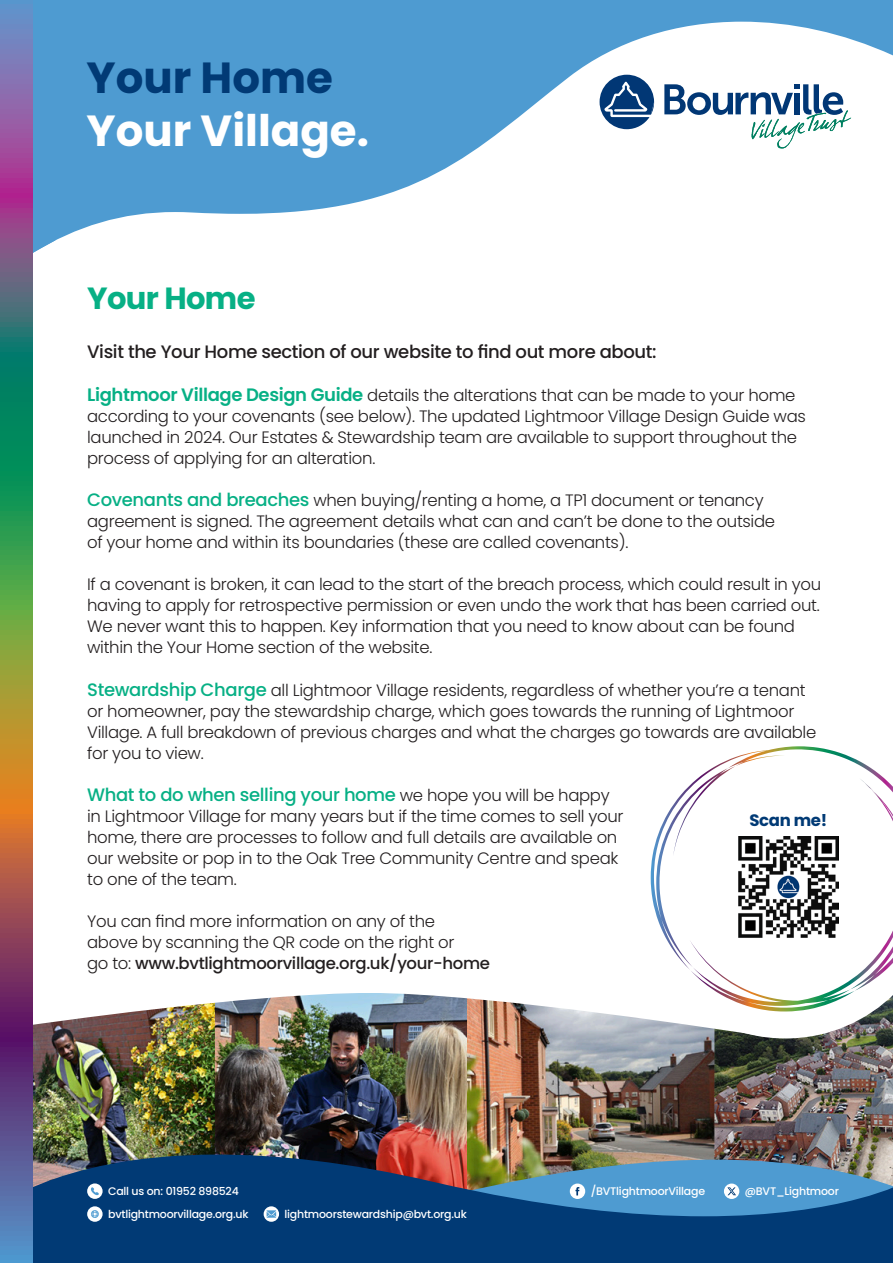
<style>
.page{position:relative;width:893px;height:1263px;background:#fff}
.page>*{position:absolute;margin:0;border:0;box-sizing:border-box;transform-origin:0 0}
.t1{font:700 43.5px/52.5px "Poppins";color:#fff}
.t2{font:700 30.6px "Poppins";letter-spacing:-.02em;color:#07b085}
.Body{font:500 18px "Poppins";letter-spacing:-.02em;color:#231f20}
.Body-2{font:500 18px "Poppins";letter-spacing:-.02em;color:#07b085}
.Body-3{font:300 16.5px/21px "Poppins";letter-spacing:-.02em;color:#231f20}
.Body-4{font:700 16.5px "Poppins";letter-spacing:-.02em;color:#013a75}
.Body-5{font:500 10.95px "Poppins";letter-spacing:-.02em;color:#fff}
.s1{color:#013a75}
.s2{font-weight:600;font-size:18px;color:#07b085}
.s3{font-weight:500;font-size:18px;color:#07b085}
.s4{font-weight:300;font-size:16.5px;color:#231f20}
.s5{font-weight:500}
</style>
<div class="page">
<img style="left:33px;top:1037px;width:860px;height:117px">
<img style="left:33px;top:993px;width:597px;height:44px">
<img style="left:630px;top:870px;width:263px;height:168px">
<svg style="left:651px;top:746px;width:242px;height:224px"></svg>
<svg style="left:33px;top:1154px;width:860px;height:109px;background:#1f507f"></svg>
<svg style="left:33px;top:0;width:860px;height:253px;fill:#4e9bd1"></svg>
<svg style="left:600px;top:75px;width:54px;height:54px"></svg>
<svg style="left:664px;top:84px;width:187px;height:65px"></svg>
<svg style="left:87px;top:1206px;width:16px;height:16px"></svg>
<svg style="left:91px;top:1210px;width:8px;height:8px"></svg>
<svg style="left:87px;top:1183px;width:16px;height:16px"></svg>
<svg style="left:264px;top:1206px;width:15px;height:16px"></svg>
<svg style="left:570px;top:1183px;width:15px;height:16px"></svg>
<svg style="left:724px;top:1183px;width:15px;height:16px"></svg>
<img style="left:738px;top:837px;width:101px;height:101px">
<svg style="left:727px;top:1187px;width:9px;height:8px"></svg>
<svg style="left:575px;top:1187px;width:4px;height:8px"></svg>
<svg style="left:91px;top:1187px;width:8px;height:8px"></svg>
<svg style="left:266px;top:1210px;width:10px;height:8px"></svg>
<div style="left:0;top:0;width:566px;height:40px;background:#4e9bd1"></div>
<svg style="left:774px;top:0;width:119px;height:40px"></svg>
<svg style="left:0;top:4px;width:33px;height:1259px;background:#6e6d6d"></svg>
<p class="t1" style="left:87px;top:52px;width:284px"><span class="s1">Your Home<br></span>Your Village.</p>
<p class="t2" style="left:87px;top:280px;width:170px">Your Home</p>
<p class="Body" style="left:87px;top:341px;width:571px">Visit the Your Home section of our website to find out more about:</p>
<p class="Body-3" style="left:87px;top:384px;width:720px"><span class="s2">Lightmoor Village Design Guide</span> details the alterations that can be made to your home according to your covenants (see below). The updated Lightmoor Village Design Guide was launched in 2024. Our Estates &amp; Stewardship team are available to support throughout the process of applying for an alteration.</p>
<p class="Body-3" style="left:87px;top:490px;width:689px"><span class="s3">Covenants and breaches</span> when buying/renting a home, a TP1 document or tenancy agreement is signed. The agreement details what can and can’t be done to the outside of your home and within its boundaries (these are called covenants).</p>
<p class="Body-3" style="left:87px;top:574px;width:736px">If a covenant is broken, it can lead to the start of the breach process, which could result in you having to apply for retrospective permission or even undo the work that has been carried out.<br>We never want this to happen. Key information that you need to know about can be found within the Your Home section of the website.</p>
<p class="Body-3" style="left:87px;top:679px;width:731px"><span class="s3">Stewardship Charge</span> all Lightmoor Village residents, regardless of whether you’re a tenant or homeowner, pay the stewardship charge, which goes towards the running of Lightmoor Village. A full breakdown of previous charges and what the charges go towards are available for you to view.</p>
<p class="Body-2" style="left:87px;top:784px;width:524px">What to do when selling your home <span class="s4">we hope you will be happy</span></p>
<p class="Body-3" style="left:87px;top:806px;width:538px">in Lightmoor Village for many years but if the time comes to sell your home, there are processes to follow and full details are available on our website or pop in to the Oak Tree Community Centre and speak to one of the team.</p>
<p class="Body-3" style="left:87px;top:911px;width:404px">You can find more information on any of the above by scanning the QR code on the right or<br>go to: <span class="s5">www.bvtlightmoorvillage.org.uk/your-home</span></p>
<p class="Body-4" style="left:749px;top:810px;width:79px">Scan me!</p>
<p class="Body-5" style="left:108px;top:1185px;width:132px">Call us on: 01952 898524</p>
<p class="Body-5" style="left:108px;top:1208px;width:142px">bvtlightmoorvillage.org.uk</p>
<p class="Body-5" style="left:285px;top:1208px;width:184px">lightmoorstewardship@bvt.org.uk</p>
<p class="Body-5" style="left:591px;top:1185px;width:116px">/BVTlightmoorVillage</p>
<p class="Body-5" style="left:745px;top:1185px;width:96px">@BVT_Lightmoor</p>
</div>
